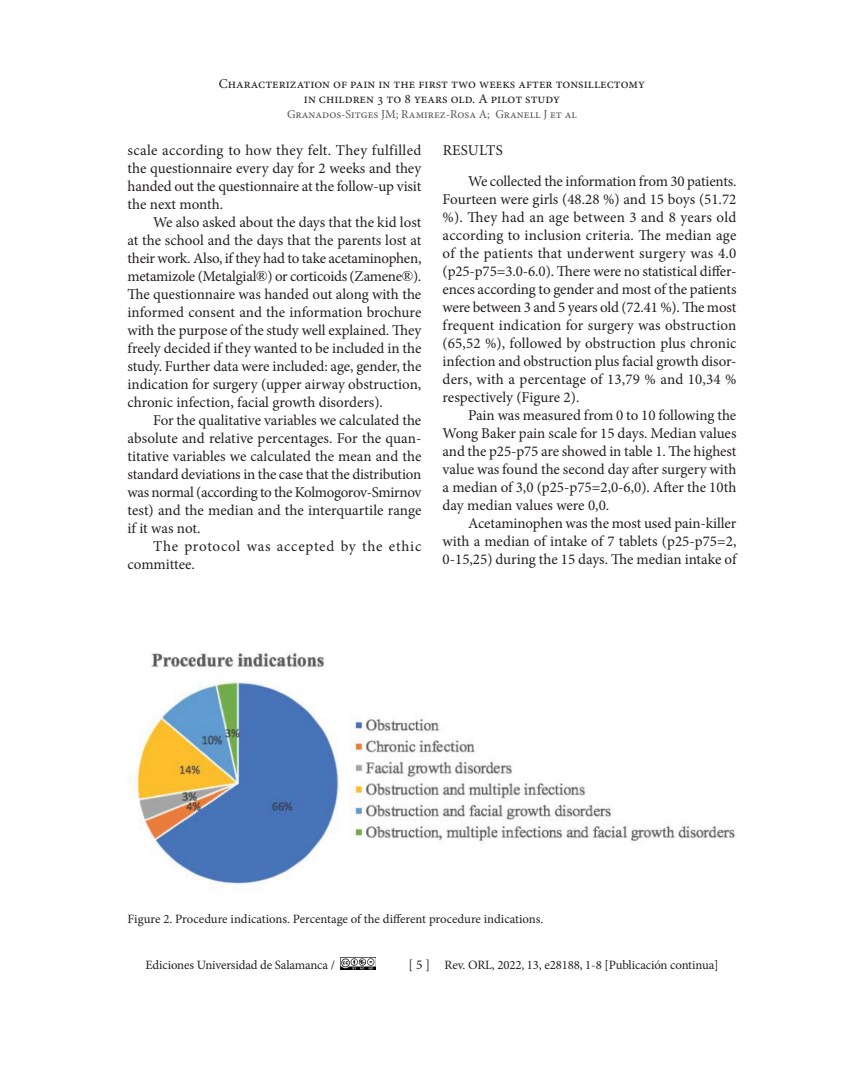
<style>
.page{position:relative;width:864px;height:1080px;background:#fff}
.page>*{position:absolute;margin:0;border:0;box-sizing:border-box;transform-origin:0 0}
.Texto{font:15px/18px "Minion Pro";color:#231f20;text-align:justify}
.Texto-2{font:15px/18px "Minion Pro";letter-spacing:.05em;color:#231f20}
._1_Subti_mayus{font:15px "Minion Pro";letter-spacing:.01em;color:#231f20}
.t1{font:13.5px/15px "Minion Pro";color:#231f20;text-align:center}
.Pie_foto{font:12.75px "Minion Pro";letter-spacing:-.01em;color:#231f20}
.t2{font:12px "Minion Pro";color:#57585a}
.s1{font-family:"Times New Roman"}
.s2{font-size:13.5px}
</style>
<div class="page">
<img style="left:341px;top:957px;width:35px;height:12px">
<img style="left:132px;top:653px;width:603px;height:238px">
<p class="t1" style="left:219px;top:76px;width:428px">Characterization of pain in the first two weeks after tonsillectomy in children 3 to 8 years old. A pilot study</p>
<p class="t2" style="left:287px;top:106px;width:291px">Granados-Sitges JM; Ramirez-Rosa A; Granell J et al</p>
<p class="Texto" style="left:128px;top:142px;width:295px">scale according to how they felt. They fulfilled the questionnaire every day for 2 weeks and they handed out the questionnaire at the follow-up visit the next month.</p>
<p class="Texto" style="left:128px;top:214px;width:295px;text-indent:26px">We also asked about the days that the kid lost at the school and the days that the parents lost at their work. Also, if they had to take acetaminophen, metamizole (Metalgial<span class="s1">®</span>) or corticoids (Zamene<span class="s1">®</span>).<br>The questionnaire was handed out along with the informed consent and the information brochure with the purpose of the study well explained. They freely decided if they wanted to be included in the study. Further data were included: age, gender, the indication for surgery (upper airway obstruction, chronic infection, facial growth disorders).</p>
<p class="Texto" style="left:128px;top:412px;width:295px;text-indent:26px">For the qualitative variables we calculated the absolute and relative percentages. For the quan&shy;titative variables we calculated the mean and the standard deviations in the case that the distribution was normal (according to the Kolmogorov-Smirnov test) and the median and the interquartile range if it was not.</p>
<p class="Texto-2" style="left:128px;top:538px;width:295px;text-indent:26px">The protocol was accepted by the ethic committee.</p>
<p class="_1_Subti_mayus" style="left:443px;top:141px;width:62px">RESULTS</p>
<p class="Texto" style="left:443px;top:173px;width:295px;text-indent:26px">We collected the information from 30 patients.<br>Fourteen were girls (48.28 %) and 15 boys (51.72 %). They had an age between 3 and 8 years old according to inclusion criteria. The median age of the patients that underwent surgery was 4.0 (p25-p75=3.0-6.0). There were no statistical differ&shy;ences according to gender and most of the patients were between 3 and 5 years old (72.41 %). The most frequent indication for surgery was obstruction (65,52 %), followed by obstruction plus chronic infection and obstruction plus facial growth disor&shy;ders, with a percentage of 13,79 % and 10,34 % respectively (Figure 2).</p>
<p class="Texto" style="left:443px;top:407px;width:295px;text-indent:26px">Pain was measured from 0 to 10 following the Wong Baker pain scale for 15 days. Median values and the p25-p75 are showed in table 1. The highest value was found the second day after surgery with a median of 3,0 (p25-p75=2,0-6,0). After the 10th day median values were 0,0.</p>
<p class="Texto" style="left:443px;top:515px;width:295px;text-indent:26px">Acetaminophen was the most used pain-killer with a median of intake of 7 tablets (p25-p75=2, 0-15,25) during the 15 days. The median intake of</p>
<p class="Pie_foto" style="left:128px;top:910px;width:417px">Figure 2. Procedure indications. Percentage of the different procedure indications.</p>
<p class="Pie_foto" style="left:145px;top:957px;width:191px">Ediciones Universidad de Salamanca /</p>
<p class="Pie_foto" style="left:409px;top:957px;width:311px"><span class="s2">[ 5 ]</span> Rev. ORL, 2022, 13, e28188, 1-8 [Publicación continua]</p>
</div>
